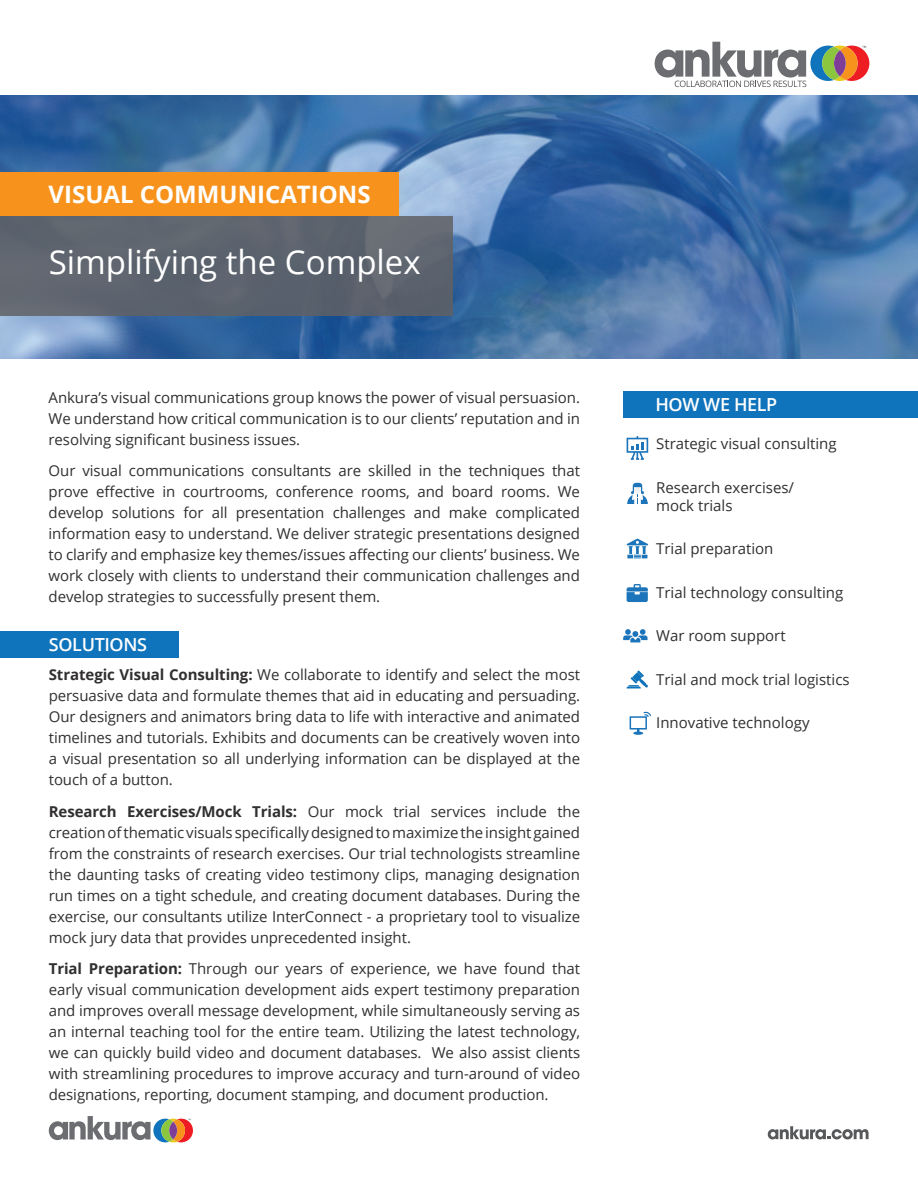
<style>
.page{position:relative;width:918px;height:1188px;background:#fff}
.page>*{position:absolute;margin:0;border:0;box-sizing:border-box;transform-origin:0 0}
.t1{font:33px "Open Sans";color:#fff}
.t2{font:700 24px "Open Sans";color:#fff}
.t3{font:600 18px "Open Sans";letter-spacing:-.02em;color:#fff}
.t4{font:15px/21px "Open Sans";letter-spacing:-.005em;color:#312f30;text-align:justify}
.s1{font-weight:700}
</style>
<div class="page">
<img style="left:0;top:95px;width:918px;height:264px">
<div style="left:0;top:172px;width:399px;height:44px;background:#f7931d"></div>
<div style="left:0;top:216px;width:453px;height:99px;background:#5d646e"></div>
<svg style="left:768px;top:1126px;width:101px;height:13px"></svg>
<div style="left:624px;top:391px;width:294px;height:27px;background:#1074bc"></div>
<div style="left:0;top:632px;width:178px;height:26px;background:#1074bc"></div>
<svg style="left:655px;top:42px;width:214px;height:45px"></svg>
<svg style="left:49px;top:1116px;width:144px;height:26px"></svg>
<svg style="left:627px;top:436px;width:21px;height:24px"></svg>
<svg style="left:627px;top:483px;width:21px;height:21px"></svg>
<svg style="left:626px;top:539px;width:23px;height:19px"></svg>
<svg style="left:627px;top:584px;width:21px;height:18px"></svg>
<svg style="left:624px;top:629px;width:24px;height:13px"></svg>
<svg style="left:630px;top:712px;width:21px;height:23px"></svg>
<div style="left:631px;top:677px;width:6px;height:7px;background:#6ba9d5"></div>
<svg style="left:637px;top:670px;width:7px;height:7px"></svg>
<svg style="left:632px;top:672px;width:10px;height:10px"></svg>
<svg style="left:627px;top:678px;width:21px;height:10px"></svg>
<p class="t2" style="left:49px;top:177px;width:324px">VISUAL COMMUNICATIONS</p>
<p class="t1" style="left:49px;top:239px;width:374px">Simplifying the Complex</p>
<p class="t4" style="left:49px;top:386px;width:533px">Ankura’s visual communications group knows the power of visual persuasion.<br>We understand how critical communication is to our clients’ reputation and in resolving significant business issues.</p>
<p class="t4" style="left:49px;top:460px;width:533px">Our visual communications consultants are skilled in the techniques that prove effective in courtrooms, conference rooms, and board rooms. We develop solutions for all presentation challenges and make complicated information easy to understand. We deliver strategic presentations designed to clarify and emphasize key themes/issues affecting our clients’ business. We work closely with clients to understand their communication challenges and develop strategies to successfully present them.</p>
<p class="t3" style="left:49px;top:632px;width:100px">SOLUTIONS</p>
<p class="t4" style="left:49px;top:664px;width:533px"><span class="s1">Strategic Visual Consulting:</span> We collaborate to identify and select the most persuasive data and formulate themes that aid in educating and persuading.<br>Our designers and animators bring data to life with interactive and animated timelines and tutorials. Exhibits and documents can be creatively woven into a visual presentation so all underlying information can be displayed at the touch of a button.</p>
<p class="t4" style="left:49px;top:801px;width:533px"><span class="s1">Research Exercises/Mock Trials:</span> Our mock trial services include the creation of thematic visuals specifically designed to maximize the insight gained from the constraints of research exercises. Our trial technologists streamline the daunting tasks of creating video testimony clips, managing designation run times on a tight schedule, and creating document databases. During the exercise, our consultants utilize InterConnect - a proprietary tool to visualize mock jury data that provides unprecedented insight.</p>
<p class="t4" style="left:49px;top:958px;width:533px"><span class="s1">Trial Preparation:</span> Through our years of experience, we have found that early visual communication development aids expert testimony preparation and improves overall message development, while simultaneously serving as an internal teaching tool for the entire team. Utilizing the latest technology, we can quickly build video and document databases. We also assist clients with streamlining procedures to improve accuracy and turn-around of video designations, reporting, document stamping, and document production.</p>
<p class="t3" style="left:655px;top:392px;width:123px">HOW WE HELP</p>
<p class="t4" style="left:656px;top:433px;width:182px">Strategic visual consulting</p>
<p class="t4" style="left:656px;top:478px;width:139px;line-height:18px">Research exercises/ mock trials</p>
<p class="t4" style="left:656px;top:538px;width:119px">Trial preparation</p>
<p class="t4" style="left:656px;top:581px;width:189px">Trial technology consulting</p>
<p class="t4" style="left:656px;top:625px;width:131px">War room support</p>
<p class="t4" style="left:656px;top:668px;width:195px">Trial and mock trial logistics</p>
<p class="t4" style="left:656px;top:712px;width:155px">Innovative technology</p>
</div>
